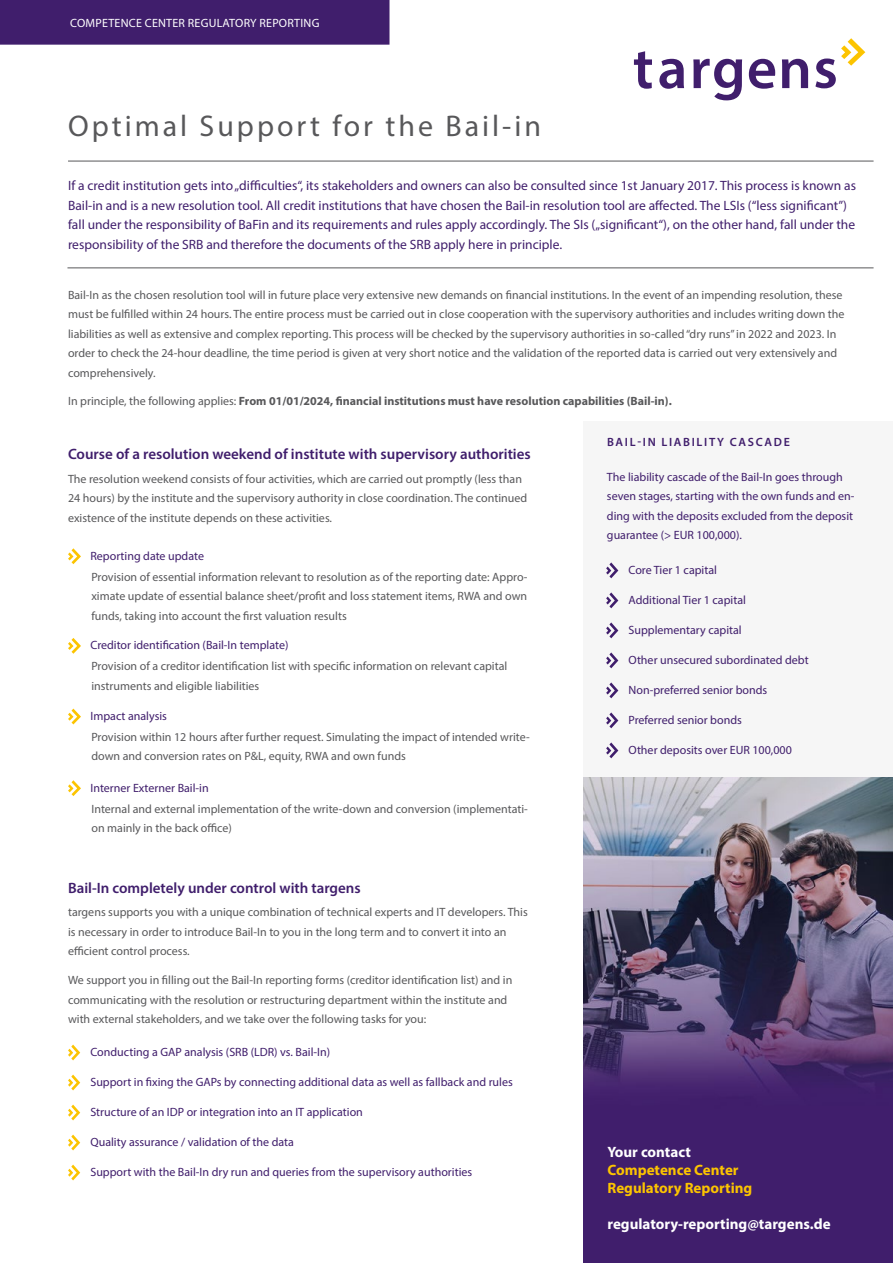
<style>
.page{position:relative;width:893px;height:1263px;background:#fff}
.page>*{position:absolute;margin:0;border:0;box-sizing:border-box;transform-origin:0 0}
.t1{font:30px "Myriad Pro";letter-spacing:.1em;color:#58585a}
.t2{font:600 15px "Myriad Pro";color:#401e6c}
.t3{font:700 15px "Myriad Pro";color:#fff}
.t4{font:700 15px/18px "Myriad Pro";color:#fcc400}
.t5{font:13.5px/19.5px "Myriad Pro";color:#401e6c}
.t6{font:12px/19.5px "Myriad Pro";color:#58585a}
.t7{font:12px/19.5px "Myriad Pro";color:#401e6c}
.t8{font:700 12px "Myriad Pro";color:#58585a}
.t9{font:12px "Myriad Pro";letter-spacing:.02em;color:#fff}
.t10{font:600 12px "Myriad Pro";letter-spacing:.14em;color:#401e6c}
.s1{font-weight:400}
</style>
<div class="page">
<svg style="left:634px;top:51px;width:18px;height:38px"></svg>
<svg style="left:659px;top:59px;width:25px;height:30px"></svg>
<svg style="left:749px;top:59px;width:26px;height:30px"></svg>
<svg style="left:782px;top:59px;width:26px;height:29px"></svg>
<svg style="left:693px;top:59px;width:49px;height:41px"></svg>
<svg style="left:815px;top:38px;width:50px;height:50px"></svg>
<div style="left:0;top:0;width:389px;height:45px;background:#401e6c"></div>
<hr style="left:68px;top:161px;width:805px;height:1px;background:#58585a">
<hr style="left:67px;top:268px;width:806px;height:1px;background:#58585a">
<div style="left:584px;top:421px;width:309px;height:842px;background:#f6f6f6"></div>
<div style="left:584px;top:833px;width:309px;height:430px;background:#401e6c"></div>
<svg style="left:606px;top:562px;width:12px;height:16px"></svg>
<svg style="left:606px;top:592px;width:12px;height:16px"></svg>
<svg style="left:606px;top:622px;width:12px;height:16px"></svg>
<svg style="left:606px;top:652px;width:12px;height:16px"></svg>
<svg style="left:606px;top:682px;width:12px;height:16px"></svg>
<svg style="left:606px;top:712px;width:12px;height:16px"></svg>
<svg style="left:606px;top:742px;width:12px;height:16px"></svg>
<svg style="left:68px;top:1044px;width:12px;height:16px"></svg>
<svg style="left:68px;top:1074px;width:12px;height:16px"></svg>
<svg style="left:68px;top:1104px;width:12px;height:16px"></svg>
<svg style="left:68px;top:1134px;width:12px;height:16px"></svg>
<svg style="left:68px;top:1164px;width:12px;height:16px"></svg>
<svg style="left:68px;top:548px;width:13px;height:16px"></svg>
<svg style="left:68px;top:638px;width:13px;height:16px"></svg>
<svg style="left:68px;top:709px;width:13px;height:15px"></svg>
<svg style="left:68px;top:780px;width:13px;height:16px"></svg>
<img style="left:584px;top:777px;width:309px;height:308px">
<p class="t9" style="left:70px;top:15px;width:251px">COMPETENCE CENTER REGULATORY REPORTING</p>
<h1 class="t1" style="left:68px;top:108px;width:475px">Optimal Support for the Bail-in</h1>
<p class="t5" style="left:68px;top:176px;width:789px">If a credit institution gets into „difficulties“, its stakeholders and owners can also be consulted since 1st January 2017. This process is known as Bail-in and is a new resolution tool. All credit institutions that have chosen the Bail-in resolution tool are affected. The LSIs (“less significant”) fall under the responsibility of BaFin and its requirements and rules apply accordingly. The SIs („significant“), on the other hand, fall under the responsibility of the SRB and therefore the documents of the SRB apply here in principle.</p>
<p class="t6" style="left:68px;top:285px;width:778px">Bail-In as the chosen resolution tool will in future place very extensive new demands on financial institutions. In the event of an impending resolution, these must be fulfilled within 24 hours. The entire process must be carried out in close cooperation with the supervisory authorities and includes writing down the liabilities as well as extensive and complex reporting. This process will be checked by the supervisory authorities in so-called “dry runs” in 2022 and 2023. In order to check the 24-hour deadline, the time period is given at very short notice and the validation of the reported data is carried out very extensively and comprehensively.</p>
<p class="t8" style="left:68px;top:393px;width:605px"><span class="s1">In principle, the following applies:</span> From 01/01/2024, financial institutions must have resolution capabilities (Bail-in).</p>
<p class="t2" style="left:68px;top:445px;width:464px">Course of a resolution weekend of institute with supervisory authorities</p>
<p class="t6" style="left:68px;top:469px;width:461px">The resolution weekend consists of four activities, which are carried out promptly (less than<br>24 hours) by the institute and the supervisory authority in close coordination. The continued existence of the institute depends on these activities.</p>
<p class="t7" style="left:90px;top:546px;width:115px">Reporting date update</p>
<p class="t6" style="left:91px;top:567px;width:438px;text-align:justify">Provision of essential information relevant to resolution as of the reporting date: Appro&shy;ximate update of essential balance sheet/profit and loss statement items, RWA and own funds, taking into account the first valuation results</p>
<p class="t6" style="left:91px;top:656px;width:417px">Provision of a creditor identification list with specific information on relevant capital instruments and eligible liabilities</p>
<p class="t7" style="left:90px;top:635px;width:200px">Creditor identification (Bail-In template)</p>
<p class="t7" style="left:90px;top:706px;width:78px">Impact analysis</p>
<p class="t6" style="left:91px;top:727px;width:440px">Provision within 12 hours after further request. Simulating the impact of intended write&shy;down and conversion rates on P&amp;L, equity, RWA and own funds</p>
<p class="t7" style="left:90px;top:778px;width:120px">Interner Externer Bail-in</p>
<p class="t6" style="left:91px;top:799px;width:438px">Internal and external implementation of the write-down and conversion (implementati&shy;on mainly in the back office)</p>
<p class="t2" style="left:68px;top:878px;width:294px">Bail-In completely under control with targens</p>
<p class="t6" style="left:68px;top:902px;width:461px">targens supports you with a unique combination of technical experts and IT developers. This is necessary in order to introduce Bail-In to you in the long term and to convert it into an efficient control process.</p>
<p class="t6" style="left:68px;top:970px;width:446px">We support you in filling out the Bail-In reporting forms (creditor identification list) and in communicating with the resolution or restructuring department within the institute and with external stakeholders, and we take over the following tasks for you:</p>
<p class="t7" style="left:90px;top:1042px;width:241px">Conducting a GAP analysis (SRB (LDR) vs. Bail-In)</p>
<p class="t7" style="left:90px;top:1072px;width:424px">Support in fixing the GAPs by connecting additional data as well as fallback and rules</p>
<p class="t7" style="left:90px;top:1102px;width:274px">Structure of an IDP or integration into an IT application</p>
<p class="t7" style="left:90px;top:1132px;width:205px">Quality assurance / validation of the data</p>
<p class="t7" style="left:90px;top:1162px;width:383px">Support with the Bail-In dry run and queries from the supervisory authorities</p>
<p class="t10" style="left:607px;top:434px;width:184px">BAIL-IN LIABILITY CASCADE</p>
<p class="t7" style="left:607px;top:467px;width:249px">The liability cascade of the Bail-In goes through seven stages, starting with the own funds and en&shy;ding with the deposits excluded from the deposit guarantee (&gt; EUR 100,000).</p>
<p class="t7" style="left:628px;top:560px;width:90px">Core Tier 1 capital</p>
<p class="t7" style="left:628px;top:590px;width:119px">Additional Tier 1 capital</p>
<p class="t7" style="left:628px;top:620px;width:115px">Supplementary capital</p>
<p class="t7" style="left:628px;top:650px;width:182px">Other unsecured subordinated debt</p>
<p class="t7" style="left:628px;top:680px;width:140px">Non-preferred senior bonds</p>
<p class="t7" style="left:628px;top:710px;width:115px">Preferred senior bonds</p>
<p class="t7" style="left:628px;top:740px;width:165px">Other deposits over EUR 100,000</p>
<p class="t3" style="left:607px;top:1142px;width:85px">Your contact</p>
<p class="t4" style="left:607px;top:1161px;width:146px">Competence Center<br>Regulatory Reporting</p>
<p class="t3" style="left:607px;top:1214px;width:225px">regulatory-reporting@targens.de</p>
</div>
